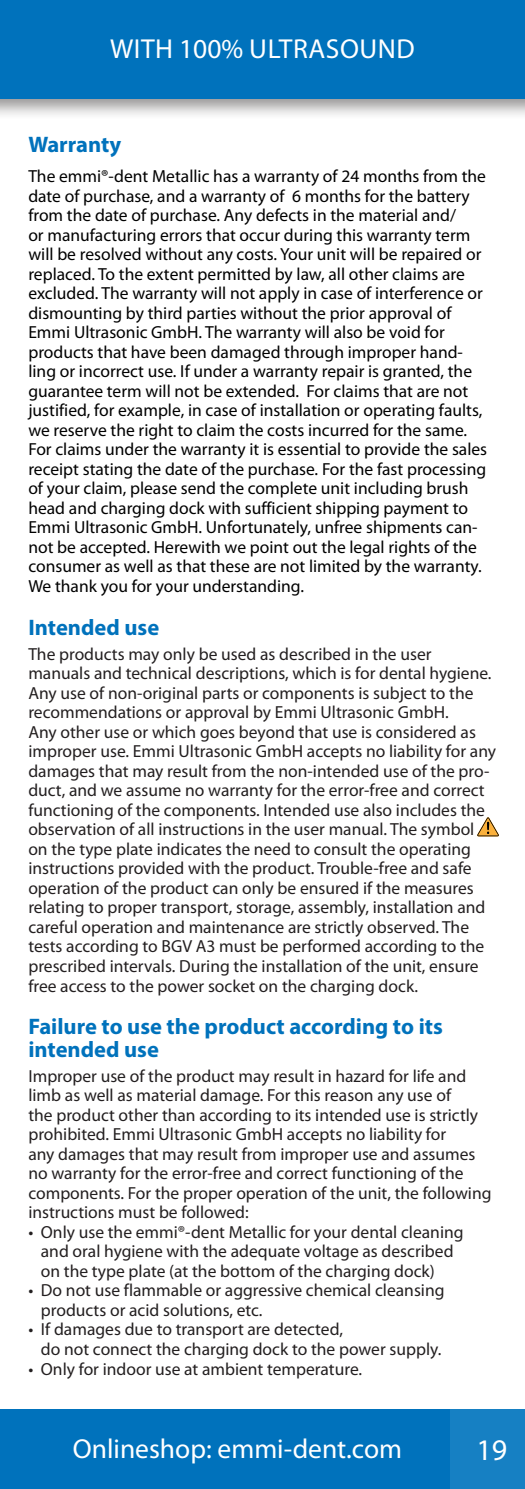
<style>
.page{position:relative;width:525px;height:1489px;background:#fff}
.page>*{position:absolute;margin:0;border:0;box-sizing:border-box;transform-origin:0 0}
.t1{font:30px "Myriad Pro";color:#fff}
.t2{font:27.5px "Myriad Pro";color:#fff}
.t3{font:27.5px "Myriad Pro";letter-spacing:.02em;color:#fff}
.t4{font:700 22.5px/22.5px "Myriad Pro";color:#0072bc}
.t5{font:17.5px/19.5px "Myriad Pro";color:#231f20}
.t6{font:17.5px/19.5px "Myriad Pro";color:#000}
</style>
<div class="page">
<div style="left:0;top:0;width:524px;height:120px;background:#231f20;opacity:.48"></div>
<div style="left:0;top:0;width:524px;height:99px;background:#0072bc"></div>
<div style="left:0;top:1409px;width:524px;height:79px;background:#0072bc"></div>
<div style="left:450px;top:1409px;width:74px;height:79px;background:#1680c3"></div>
<svg style="left:477px;top:817px;width:22px;height:19px"></svg>
<h2 class="t3" style="left:110px;top:32px;width:306px">WITH 100% ULTRASOUND</h2>
<p class="t4" style="left:28px;top:133px;width:94px">Warranty</p>
<p class="t6" style="left:28px;top:166px;width:460px">The emmi®-dent Metallic has a warranty of 24 months from the date of purchase, and a warranty of 6 months for the battery from the date of purchase. Any defects in the material and/<br>or manufacturing errors that occur during this warranty term will be resolved without any costs. Your unit will be repaired or replaced. To the extent permitted by law, all other claims are excluded. The warranty will not apply in case of interference or dismounting by third parties without the prior approval of Emmi Ultrasonic GmbH. The warranty will also be void for products that have been damaged through improper hand&shy;ling or incorrect use. If under a warranty repair is granted, the guarantee term will not be extended. For claims that are not justified, for example, in case of installation or operating faults, we reserve the right to claim the costs incurred for the same.<br>For claims under the warranty it is essential to provide the sales receipt stating the date of the purchase. For the fast processing of your claim, please send the complete unit including brush head and charging dock with sufficient shipping payment to Emmi Ultrasonic GmbH. Unfortunately, unfree shipments can&shy;not be accepted. Herewith we point out the legal rights of the consumer as well as that these are not limited by the warranty.<br>We thank you for your understanding.</p>
<p class="t4" style="left:28px;top:615px;width:132px">Intended use</p>
<p class="t5" style="left:28px;top:643px;width:469px">The products may only be used as described in the user manuals and technical descriptions, which is for dental hygiene.<br>Any use of non-original parts or components is subject to the recommendations or approval by Emmi Ultrasonic GmbH.<br>Any other use or which goes beyond that use is considered as improper use. Emmi Ultrasonic GmbH accepts no liability for any damages that may result from the non-intended use of the pro&shy;duct, and we assume no warranty for the error-free and correct functioning of the components. Intended use also includes the observation of all instructions in the user manual. The symbol on the type plate indicates the need to consult the operating instructions provided with the product. Trouble-free and safe operation of the product can only be ensured if the measures relating to proper transport, storage, assembly, installation and careful operation and maintenance are strictly observed. The tests according to BGV A3 must be performed according to the prescribed intervals. During the installation of the unit, ensure free access to the power socket on the charging dock.</p>
<p class="t4" style="left:28px;top:1014px;width:416px">Failure to use the product according to its intended use</p>
<p class="t5" style="left:28px;top:1065px;width:464px">Improper use of the product may result in hazard for life and limb as well as material damage. For this reason any use of<br>the product other than according to its intended use is strictly prohibited. Emmi Ultrasonic GmbH accepts no liability for<br>any damages that may result from improper use and assumes no warranty for the error-free and correct functioning of the components. For the proper operation of the unit, the following instructions must be followed:</p>
<p class="t5" style="left:41px;top:1221px;width:424px;text-indent:-12px">• Only use the emmi®-dent Metallic for your dental cleaning and oral hygiene with the adequate voltage as described on the type plate (at the bottom of the charging dock)</p>
<p class="t5" style="left:41px;top:1280px;width:405px;text-indent:-12px">• Do not use flammable or aggressive chemical cleansing products or acid solutions, etc.</p>
<p class="t5" style="left:41px;top:1319px;width:402px;text-indent:-12px">• If damages due to transport are detected,<br>do not connect the charging dock to the power supply.</p>
<p class="t5" style="left:28px;top:1358px;width:335px">• Only for indoor use at ambient temperature.</p>
<h2 class="t2" style="left:73px;top:1431px;width:330px">Onlineshop: emmi-dent.com</h2>
<h1 class="t1" style="left:476px;top:1431px;width:32px">19</h1>
</div>
